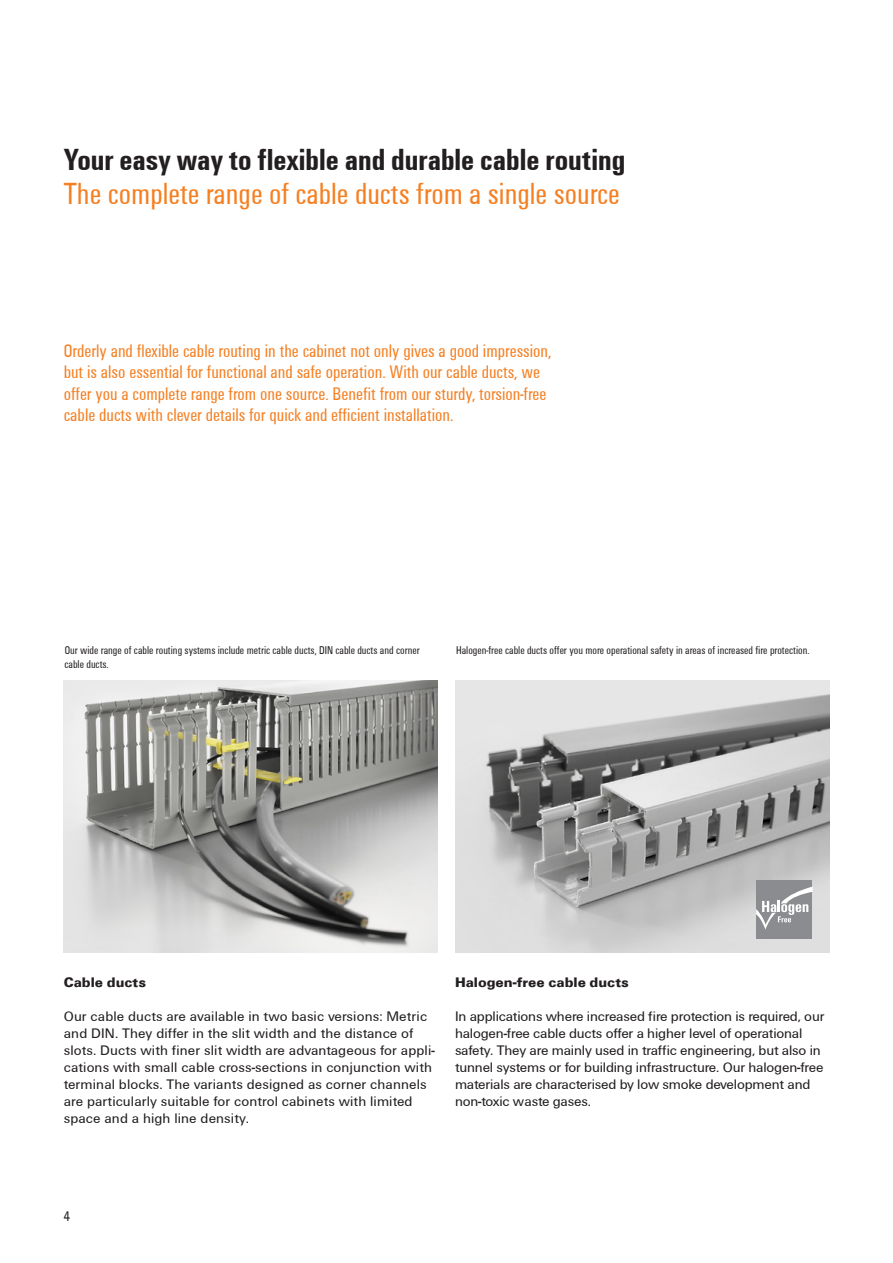
<style>
.page{position:relative;width:893px;height:1263px;background:#fff}
.page>*{position:absolute;margin:0;border:0;box-sizing:border-box;transform-origin:0 0}
.t1{font:31.5px "Weidmueller Condensed";color:#f57f21}
.t2{font:700 31.5px "Weidmueller Condensed";color:#231f20}
.t3{font:18.75px/21.3px "Weidmueller Condensed";color:#f57f21}
.t4{font:14.25px/17px "Weidmueller";letter-spacing:.01em;color:#231f20}
.t5{font:14.25px/17px "Weidmueller";letter-spacing:-.01em;color:#231f20}
.t6{font:700 14.25px "Weidmueller";color:#231f20}
.t7{font:14.25px "Weidmueller Condensed";color:#231f20}
.t8{font:11.7px/13.6px "Weidmueller Condensed";color:#231f20}
</style>
<div class="page">
<img style="left:64px;top:680px;width:374px;height:272px">
<img style="left:455px;top:680px;width:374px;height:272px">
<div style="left:756px;top:880px;width:56px;height:58px;background:#8a8c8f"></div>
<svg style="left:756px;top:886px;width:56px;height:43px"></svg>
<h1 class="t2" style="left:64px;top:141px;width:563px">Your easy way to flexible and durable cable routing</h1>
<h1 class="t1" style="left:64px;top:175px;width:558px">The complete range of cable ducts from a single source</h1>
<p class="t3" style="left:64px;top:340px;width:489px">Orderly and flexible cable routing in the cabinet not only gives a good impression, but is also essential for functional and safe operation. With our cable ducts, we offer you a complete range from one source. Benefit from our sturdy, torsion-free cable ducts with clever details for quick and efficient installation.</p>
<p class="t8" style="left:64px;top:643px;width:357px">Our wide range of cable routing systems include metric cable ducts, DIN cable ducts and corner cable ducts.</p>
<p class="t8" style="left:456px;top:643px;width:355px">Halogen-free cable ducts offer you more operational safety in areas of increased fire protection.</p>
<p class="t6" style="left:64px;top:973px;width:84px">Cable ducts</p>
<p class="t4" style="left:64px;top:1007px;width:373px">Our cable ducts are available in two basic versions: Metric and DIN. They differ in the slit width and the distance of slots. Ducts with finer slit width are advantageous for appli&shy;cations with small cable cross-sections in conjunction with terminal blocks. The variants designed as corner channels are particularly suitable for control cabinets with limited space and a high line density.</p>
<p class="t6" style="left:455px;top:973px;width:175px">Halogen-free cable ducts</p>
<p class="t5" style="left:455px;top:1007px;width:371px">In applications where increased fire protection is required, our halogen-free cable ducts offer a higher level of operational safety. They are mainly used in traffic engineering, but also in tunnel systems or for building infrastructure. Our halogen-free materials are characterised by low smoke development and non-toxic waste gases.</p>
<p class="t7" style="left:64px;top:1208px;width:8px">4</p>
</div>
